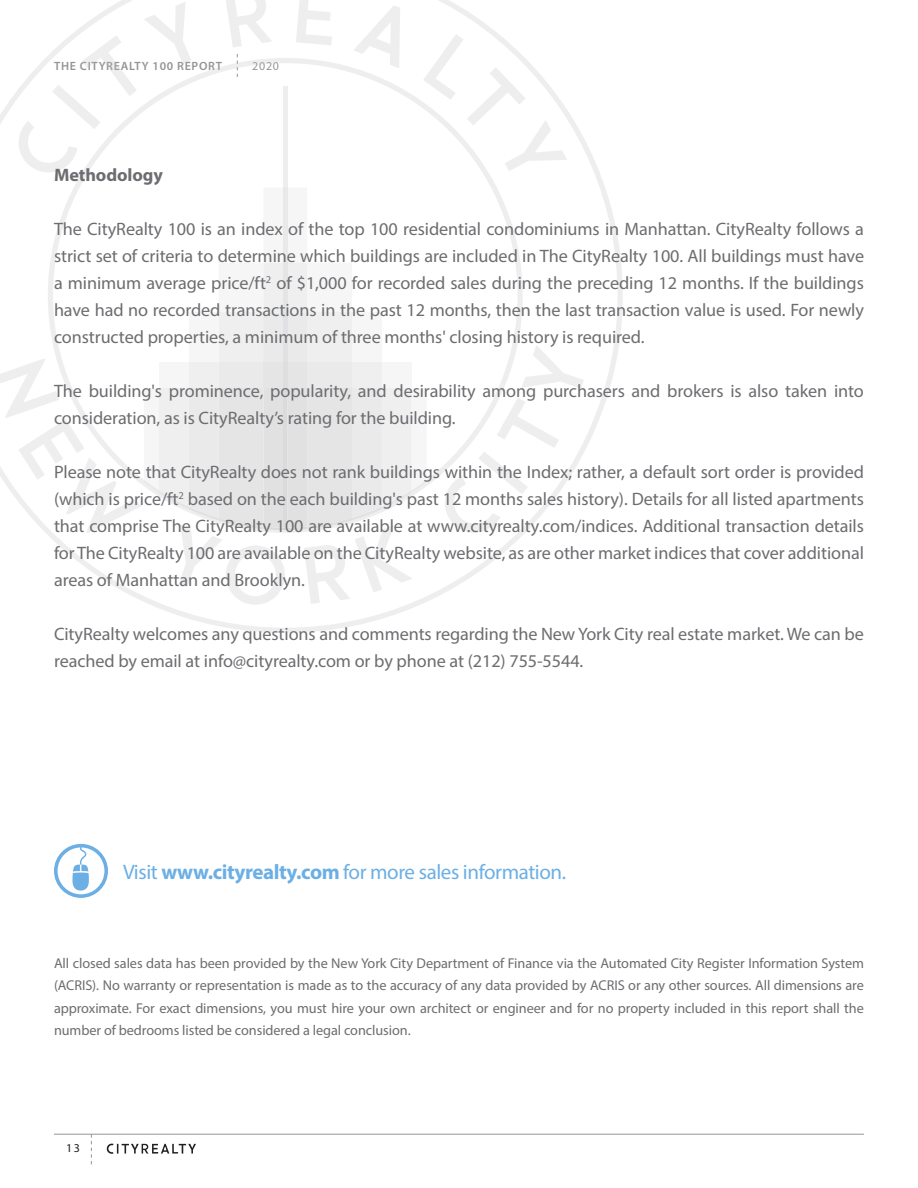
<style>
.page{position:relative;width:918px;height:1188px;background:#fff}
.page>*{position:absolute;margin:0;border:0;box-sizing:border-box;transform-origin:0 0}
.t1{font:21px "Myriad Pro";letter-spacing:-.02em;color:#6cafe4}
.t2{font:18px/27px "Myriad Pro";letter-spacing:-.005em;color:#6c6d70;text-align:justify}
.t3{font:700 18px "Myriad Pro";letter-spacing:-.005em;color:#6c6d70}
.t4{font:14.25px/22.5px "Myriad Pro";letter-spacing:-.005em;color:#6c6d70;text-align:justify}
.t5{font:600 12px "Myriad Pro";letter-spacing:.06em;color:#939598}
.t6{font:12px "Myriad Pro";color:#939598}
.t7{font:12px "Myriad Pro";color:#231f20}
.s1{font-weight:700}
</style>
<div class="page">
<hr style="left:54px;top:1134px;width:810px;height:1px;background:#939598">
<svg style="left:91px;top:1134px;width:1px;height:30px"></svg>
<svg style="left:106px;top:1143px;width:90px;height:11px"></svg>
<svg style="left:0;top:0;width:623px;height:633px"></svg>
<svg style="left:224px;top:0;width:48px;height:47px"></svg>
<svg style="left:296px;top:0;width:39px;height:45px"></svg>
<svg style="left:423px;top:34px;width:144px;height:137px"></svg>
<svg style="left:353px;top:5px;width:47px;height:53px"></svg>
<svg style="left:144px;top:2px;width:47px;height:56px"></svg>
<svg style="left:15px;top:35px;width:122px;height:137px"></svg>
<svg style="left:523px;top:345px;width:61px;height:44px"></svg>
<svg style="left:523px;top:398px;width:36px;height:135px"></svg>
<svg style="left:48px;top:58px;width:475px;height:475px"></svg>
<svg style="left:0;top:187px;width:427px;height:418px"></svg>
<svg style="left:72px;top:849px;width:17px;height:42px"></svg>
<div style="left:54px;top:844px;width:54px;height:54px;border:4px solid #6cafe4;border-radius:50%"></div>
<p class="t5" style="left:54px;top:58px;width:170px">THE CITYREALTY 100 REPORT</p>
<p class="t6" style="left:252px;top:59px;width:28px">2020</p>
<p class="t3" style="left:54px;top:163px;width:111px">Methodology</p>
<p class="t2" style="left:54px;top:215px;width:812px">The CityRealty 100 is an index of the top 100 residential condominiums in Manhattan. CityRealty follows a strict set of criteria to determine which buildings are included in The CityRealty 100. All buildings must have a minimum average price/ft<sup>2</sup> of $1,000 for recorded sales during the preceding 12 months. If the buildings have had no recorded transactions in the past 12 months, then the last transaction value is used. For newly constructed properties, a minimum of three months' closing history is required.</p>
<p class="t2" style="left:54px;top:377px;width:811px">The building's prominence, popularity, and desirability among purchasers and brokers is also taken into consideration, as is CityRealty’s rating for the building.</p>
<p class="t2" style="left:54px;top:458px;width:812px">Please note that CityRealty does not rank buildings within the Index; rather, a default sort order is provided (which is price/ft<sup>2</sup> based on the each building's past 12 months sales history). Details for all listed apartments that comprise The CityRealty 100 are available at www.cityrealty.com/indices. Additional transaction details for The CityRealty 100 are available on the CityRealty website, as are other market indices that cover additional areas of Manhattan and Brooklyn.</p>
<p class="t2" style="left:54px;top:620px;width:811px">CityRealty welcomes any questions and comments regarding the New York City real estate market. We can be reached by email at info@cityrealty.com or by phone at (212) 755-5544.</p>
<p class="t1" style="left:123px;top:859px;width:445px">Visit <span class="s1">www.cityrealty.com</span> for more sales information.</p>
<p class="t4" style="left:54px;top:951px;width:812px">All closed sales data has been provided by the New York City Department of Finance via the Automated City Register Information System (ACRIS). No warranty or representation is made as to the accuracy of any data provided by ACRIS or any other sources. All dimensions are approximate. For exact dimensions, you must hire your own architect or engineer and for no property included in this report shall the number of bedrooms listed be considered a legal conclusion.</p>
<p class="t7" style="left:66px;top:1141px;width:15px">13</p>
</div>
